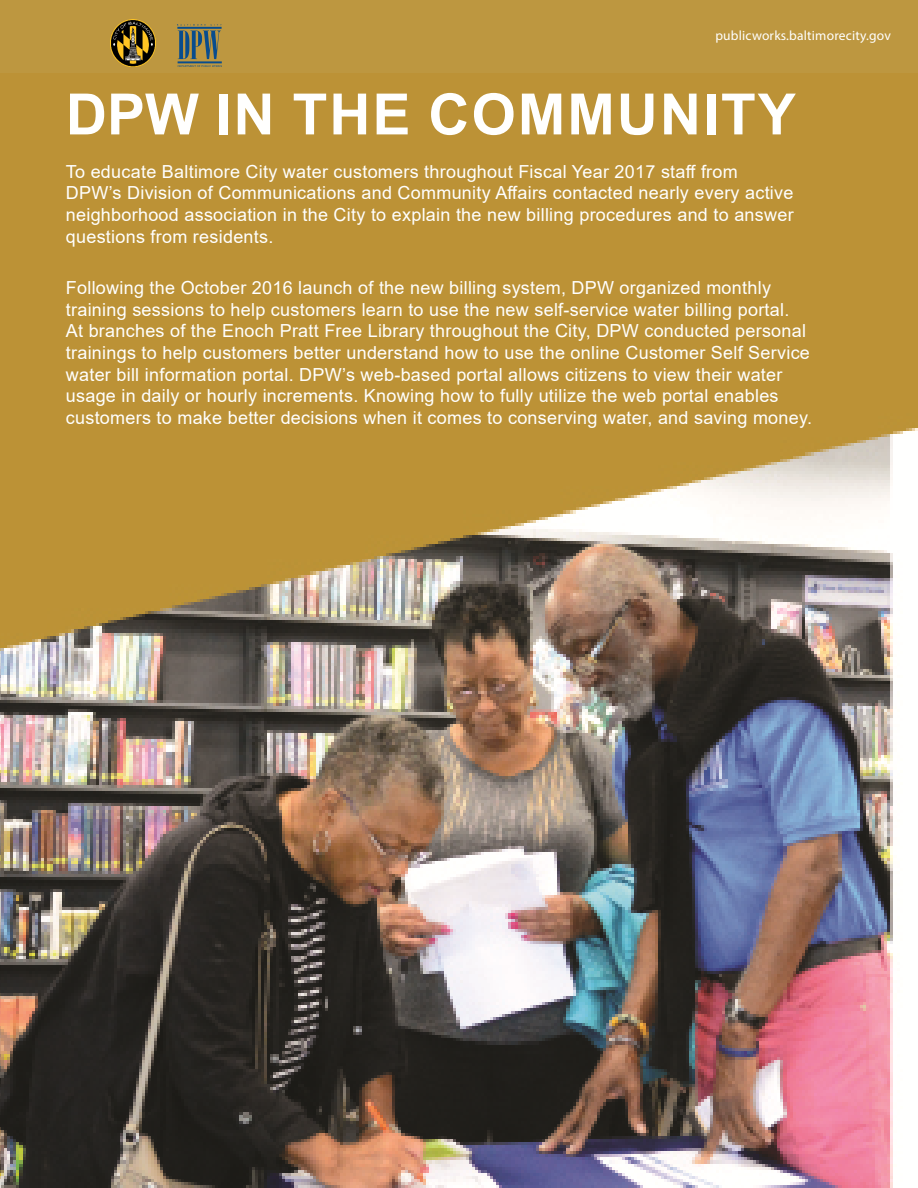
<style>
.page{position:relative;width:918px;height:1188px;background:#fff}
.page>*{position:absolute;margin:0;border:0;box-sizing:border-box;transform-origin:0 0}
.t1{font:700 57px "Arial";letter-spacing:.035em;color:#fffffe}
.t2{font:18px/21.6px "Arial";letter-spacing:.015em;color:#fffffe}
.t3{font:13.5px "Myriad Pro";letter-spacing:.015em;color:#fffffe}
</style>
<div class="page">
<div style="left:0;top:0;width:918px;height:79px;background:#bd9740"></div>
<img style="left:111px;top:20px;width:44px;height:46px">
<img style="left:177px;top:24px;width:45px;height:42px">
<img style="left:0;top:79px;width:918px;height:1109px">
<p class="t3" style="left:715px;top:27px;width:177px">publicworks.baltimorecity.gov</p>
<h1 class="t1" style="left:66px;top:74px;width:731px">DPW IN THE COMMUNITY</h1>
<p class="t2" style="left:66px;top:161px;width:729px">To educate Baltimore City water customers throughout Fiscal Year 2017 staff from DPW’s Division of Communications and Community Affairs contacted nearly every active neighborhood association in the City to explain the new billing procedures and to answer questions from residents.</p>
<p class="t2" style="left:66px;top:277px;width:748px">Following the October 2016 launch of the new billing system, DPW organized monthly training sessions to help customers learn to use the new self-service water billing portal.<br>At branches of the Enoch Pratt Free Library throughout the City, DPW conducted personal trainings to help customers better understand how to use the online Customer Self Service water bill information portal. DPW’s web-based portal allows citizens to view their water usage in daily or hourly increments. Knowing how to fully utilize the web portal enables customers to make better decisions when it comes to conserving water, and saving money.</p>
</div>
